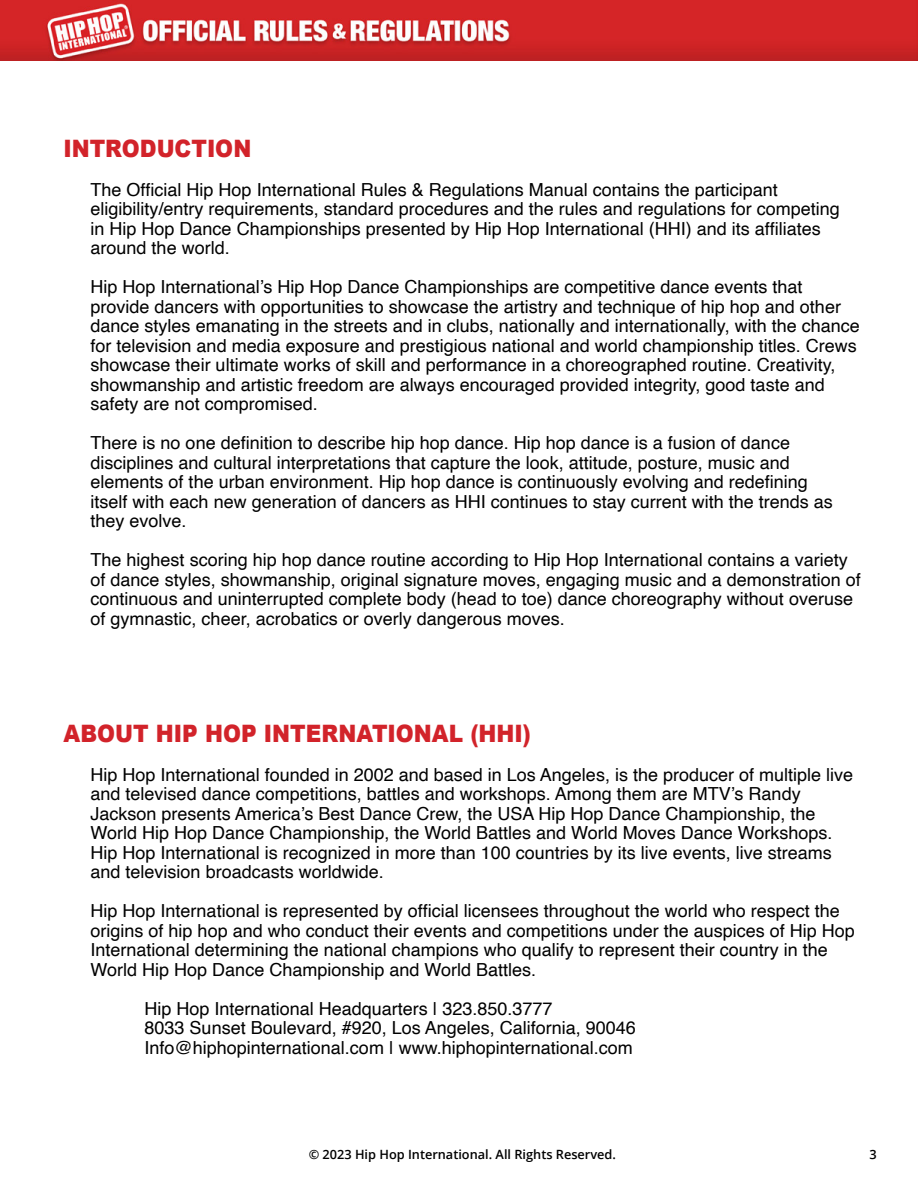
<style>
.page{position:relative;width:918px;height:1188px;background:#fff}
.page>*{position:absolute;margin:0;border:0;box-sizing:border-box;transform-origin:0 0}
.t1{font:900 24px "Arial";color:#d2232a;scale:.9 1}
.t2{font:18px/19.5px "Helvetica";color:#000}
.t3{font:600 12.75px "Open Sans";color:#000}
</style>
<div class="page">
<img style="left:0;top:0;width:918px;height:60px">
<h1 class="t1" style="left:64px;top:131px;width:210px">INTRODUCTION</h1>
<p class="t2" style="left:91px;top:180px;width:751px">The Official Hip Hop International Rules &amp; Regulations Manual contains the participant eligibility/entry requirements, standard procedures and the rules and regulations for competing in Hip Hop Dance Championships presented by Hip Hop International (HHI) and its affiliates around the world.</p>
<p class="t2" style="left:91px;top:278px;width:771px">Hip Hop International’s Hip Hop Dance Championships are competitive dance events that provide dancers with opportunities to showcase the artistry and technique of hip hop and other dance styles emanating in the streets and in clubs, nationally and internationally, with the chance for television and media exposure and prestigious national and world championship titles. Crews showcase their ultimate works of skill and performance in a choreographed routine. Creativity, showmanship and artistic freedom are always encouraged provided integrity, good taste and safety are not compromised.</p>
<p class="t2" style="left:91px;top:434px;width:744px">There is no one definition to describe hip hop dance. Hip hop dance is a fusion of dance disciplines and cultural interpretations that capture the look, attitude, posture, music and elements of the urban environment. Hip hop dance is continuously evolving and redefining itself with each new generation of dancers as HHI continues to stay current with the trends as they evolve.</p>
<p class="t2" style="left:91px;top:551px;width:772px">The highest scoring hip hop dance routine according to Hip Hop International contains a variety of dance styles, showmanship, original signature moves, engaging music and a demonstration of continuous and uninterrupted complete body (head to toe) dance choreography without overuse of gymnastic, cheer, acrobatics or overly dangerous moves.</p>
<h1 class="t1" style="left:64px;top:716px;width:521px">ABOUT HIP HOP INTERNATIONAL (HHI)</h1>
<p class="t2" style="left:91px;top:765px;width:764px">Hip Hop International founded in 2002 and based in Los Angeles, is the producer of multiple live and televised dance competitions, battles and workshops. Among them are MTV’s Randy Jackson presents America’s Best Dance Crew, the USA Hip Hop Dance Championship, the World Hip Hop Dance Championship, the World Battles and World Moves Dance Workshops.<br>Hip Hop International is recognized in more than 100 countries by its live events, live streams and television broadcasts worldwide.</p>
<p class="t2" style="left:91px;top:902px;width:766px">Hip Hop International is represented by official licensees throughout the world who respect the origins of hip hop and who conduct their events and competitions under the auspices of Hip Hop International determining the national champions who qualify to represent their country in the World Hip Hop Dance Championship and World Battles.</p>
<p class="t2" style="left:145px;top:999px;width:493px">Hip Hop International Headquarters | 323.850.3777<br>8033 Sunset Boulevard, #920, Los Angeles, California, 90046<br>Info@hiphopinternational.com | www.hiphopinternational.com</p>
<p class="t3" style="left:309px;top:1145px;width:309px">© 2023 Hip Hop International. All Rights Reserved.</p>
<p class="t3" style="left:870px;top:1145px;width:9px">3</p>
</div>
